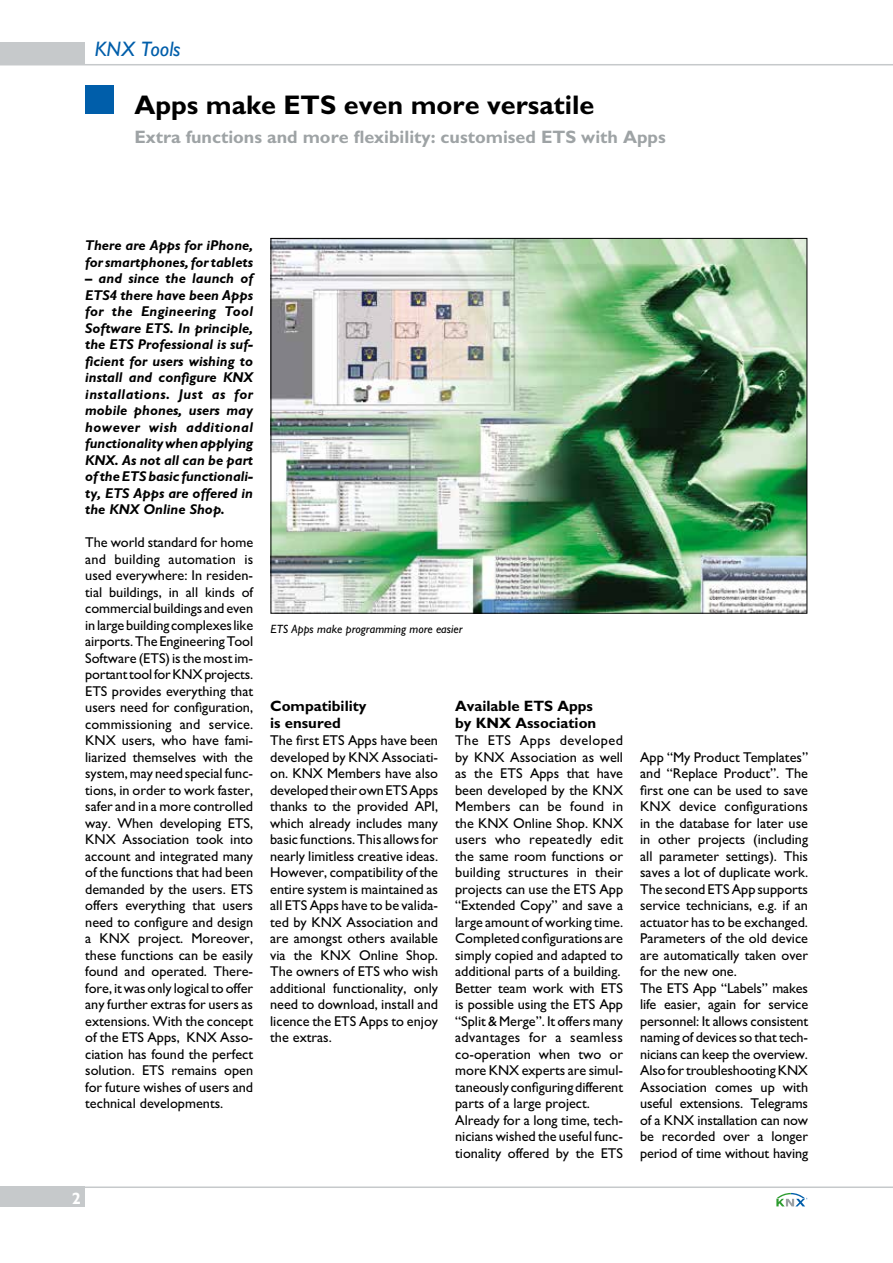
<style>
.page{position:relative;width:893px;height:1263px;background:#fff}
.page>*{position:absolute;margin:0;border:0;box-sizing:border-box;transform-origin:0 0}
.t1{font:700 27px "M Gill Sans";color:#000}
.t2{font:italic 21px "M Gill Sans";color:#005eaa}
.t3{font:700 18px "M Gill Sans";color:#9ea3a5}
.t4{font:700 16.5px "M Gill Sans";color:#fff}
.t5{font:700 15px/16.5px "M Gill Sans";color:#000}
.t6{font:14.25px/16.5px "M Gill Sans";color:#000;text-align:justify}
.t7{font:italic 700 14.25px/16.5px "M Gill Sans";color:#000}
.t8{font:italic 12px "M Gill Sans";color:#000}
</style>
<div class="page">
<div style="left:0;top:42px;width:85px;height:23px;background:#c6c9cb"></div>
<hr style="left:0;top:64px;width:893px;height:1px;background:#c6c9cb">
<hr style="left:75px;top:1186px;width:818px;height:2px;background:#c6c9cb">
<div style="left:0;top:1186px;width:85px;height:21px;background:#c6c9cb"></div>
<svg style="left:776px;top:1192px;width:32px;height:15px"></svg>
<svg style="left:776px;top:1193px;width:31px;height:13px"></svg>
<div style="left:85px;top:85px;width:28px;height:28px;background:#005eaa"></div>
<img style="left:273px;top:240px;width:532px;height:372px">
<h2 class="t2" style="left:95px;top:37px;width:87px">KNX Tools</h2>
<h1 class="t1" style="left:134px;top:90px;width:461px">Apps make ETS even more versatile</h1>
<p class="t3" style="left:134px;top:127px;width:533px">Extra functions and more flexibility: customised ETS with Apps</p>
<p class="t7" style="left:85px;top:237px;width:169px">There are Apps for iPhone, for smartphones, for tablets</p>
<p class="t7" style="left:85px;top:270px;width:169px;text-align:justify">– and since the launch of ETS4 there have been Apps for the Engineering Tool Software ETS. In principle, the ETS Professional is suf&shy;ficient for users wishing to install and configure KNX installations. Just as for mobile phones, users may however wish additional functionality when applying KNX. As not all can be part of the ETS basic functionali&shy;ty, ETS Apps are offered in the KNX Online Shop.</p>
<p class="t6" style="left:85px;top:534px;width:170px">The world standard for home and building automation is used everywhere: In residen&shy;tial buildings, in all kinds of commercial buildings and even in large building complexes like airports. The Engineering Tool Software (ETS) is the most im&shy;portant tool for KNX projects.<br>ETS provides everything that users need for configuration, commissioning and service.<br>KNX users, who have fami&shy;liarized themselves with the system, may need special func&shy;tions, in order to work faster, safer and in a more controlled way. When developing ETS, KNX Association took into account and integrated many of the functions that had been demanded by the users. ETS offers everything that users need to configure and design a KNX project. Moreover, these functions can be easily found and operated. There&shy;fore, it was only logical to offer any further extras for users as extensions. With the concept of the ETS Apps, KNX Asso&shy;ciation has found the perfect solution. ETS remains open for future wishes of users and technical developments.</p>
<p class="t4" style="left:72px;top:1189px;width:11px">2</p>
<p class="t8" style="left:271px;top:622px;width:193px">ETS Apps make programming more easier</p>
<p class="t5" style="left:270px;top:698px;width:98px">Compatibility is ensured</p>
<p class="t6" style="left:270px;top:732px;width:170px">The first ETS Apps have been developed by KNX Associati&shy;on. KNX Members have also developed their own ETS Apps thanks to the provided API, which already includes many basic functions. This allows for nearly limitless creative ideas.<br>However, compatibility of the entire system is maintained as all ETS Apps have to be valida&shy;ted by KNX Association and are amongst others available via the KNX Online Shop.<br>The owners of ETS who wish additional functionality, only need to download, install and licence the ETS Apps to enjoy the extras.</p>
<p class="t5" style="left:455px;top:698px;width:143px">Available ETS Apps by KNX Association</p>
<p class="t6" style="left:455px;top:732px;width:170px;text-align:left">The ETS Apps developed by KNX Association as well as the ETS Apps that have been developed by the KNX<br>Members can be found in the KNX Online Shop. KNX users who repeatedly edit the same room functions or building structures in their projects can use the ETS App “Extended Copy” and save a large amount of working time.<br>Completed configurations are simply copied and adapted to additional parts of a building.<br>Better team work with ETS is possible using the ETS App “Split &amp; Merge”. It offers many advantages for a seamless co-operation when two or more KNX experts are simul&shy;taneously configuring different parts of a large project.<br>Already for a long time, tech&shy;nicians wished the useful func&shy;tionality offered by the ETS</p>
<p class="t6" style="left:640px;top:749px;width:170px;text-align:left">App “My Product Templates” and “Replace Product”. The first one can be used to save<br>KNX device configurations in the database for later use in other projects (including all parameter settings). This saves a lot of duplicate work.<br>The second ETS App supports service technicians, e.g. if an actuator has to be exchanged.<br>Parameters of the old device are automatically taken over for the new one.<br>The ETS App “Labels” makes life easier, again for service personnel: It allows consistent naming of devices so that tech&shy;nicians can keep the overview.<br>Also for troubleshooting KNX<br>Association comes up with useful extensions. Telegrams of a KNX installation can now be recorded over a longer period of time without having</p>
</div>
